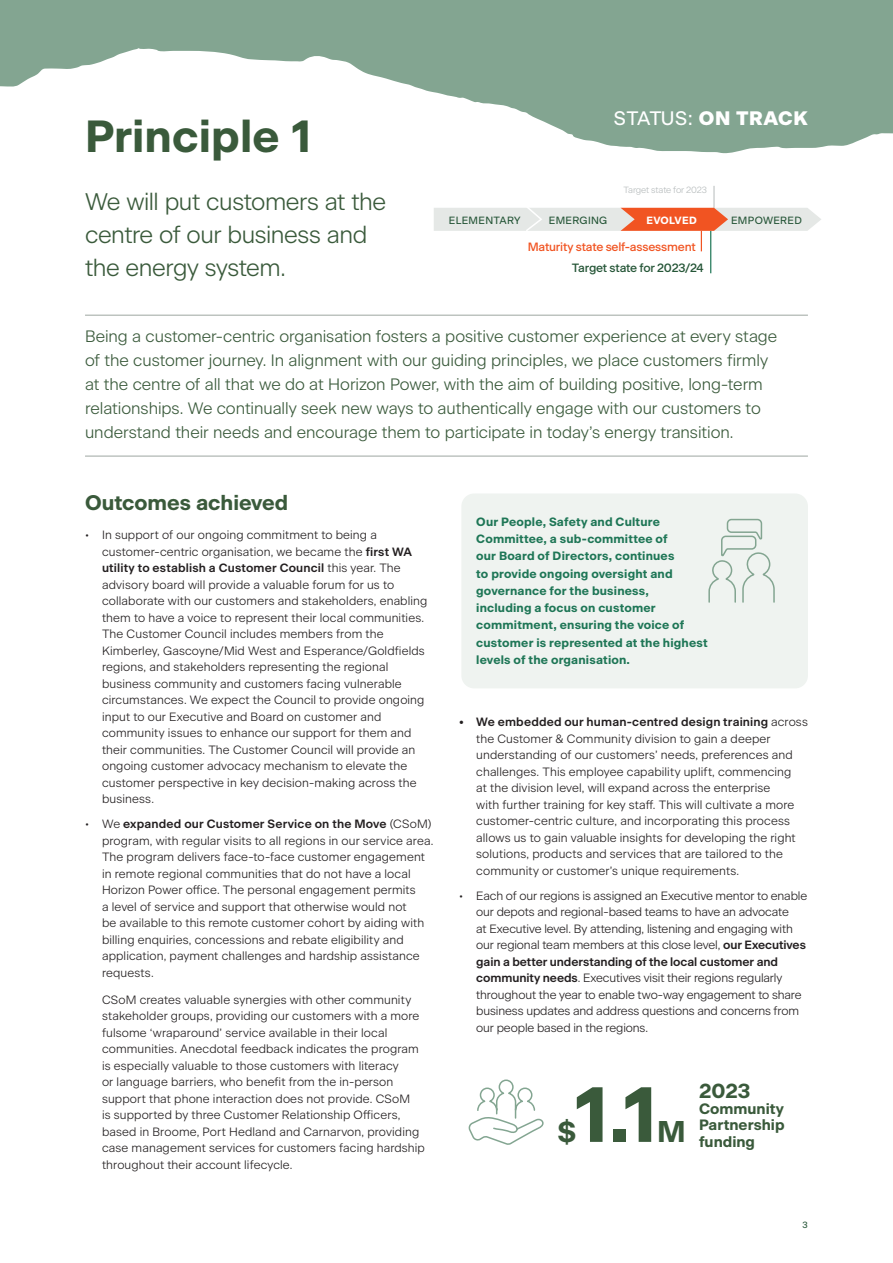
<style>
.page{position:relative;width:893px;height:1263px;background:#83a591}
.page>*{position:absolute;margin:0;border:0;box-sizing:border-box;transform-origin:0 0}
.Table___title{font:700 78px "Beausite Classic";color:#3a5a3b}
.t1{font:700 45px "Beausite Classic";color:#3a5a3b}
.Table___title-2{font:700 30px "Beausite Classic";color:#3a5a3b}
.t2{font:300 24px/33px "Beausite Classic";letter-spacing:-.015em;color:#3a5a3b}
.Principle___title{font:700 21px "Beausite Classic";color:#3a5a3b}
.Table___title-3{font:700 20.25px "Beausite Classic";color:#3a5a3b}
.t3{font:19.5px "Beausite Classic";letter-spacing:-.05em;color:#fff}
.t4{font:300 16.5px/24px "Beausite Classic";letter-spacing:-.005em;color:#3a5a3b}
.Table___title-4{font:700 15px/16.5px "Beausite Classic";color:#3a5a3b;text-align:justify}
.t5{font:300 12px/16.5px "Beausite Classic";letter-spacing:.01em;color:#231f20}
.t6{font:300 12px/16.5px "Beausite Classic";letter-spacing:-.01em;color:#231f20}
.t7{font:700 12px/17.2px "Beausite Classic";letter-spacing:.015em;color:#1e7656}
.t8{font:500 12px "Beausite Classic";letter-spacing:-.015em;color:#f15422}
.t9{font:500 12px "Beausite Classic";letter-spacing:-.02em;color:#255537}
.t10{font:10.5px "Beausite Classic";letter-spacing:.03em;color:#255537}
.t11{font:700 10.5px "Beausite Classic";letter-spacing:.03em;color:#fff}
.t12{font:300 9px "Beausite Classic";letter-spacing:-.015em;color:#b6bbbc}
.t13{font:9px "Beausite Classic";color:#255537}
.s1{font-weight:900}
.s2{font-weight:600}
</style>
<div class="page">
<div style="left:0;top:48px;width:893px;height:1215px;background:#fff"></div>
<hr style="left:85px;top:455px;width:723px;height:2px;background:#a8b0ab">
<hr style="left:85px;top:315px;width:723px;height:1px;background:#a8b0ab">
<hr style="left:710px;top:231px;width:1px;height:42px;background:#1e7656">
<svg style="left:434px;top:186px;width:387px;height:65px;background:#f6e9e4"></svg>
<div style="left:461px;top:493px;width:347px;height:195px;background:#eff3f0;border-radius:13px"></div>
<svg style="left:708px;top:518px;width:67px;height:85px"></svg>
<svg style="left:468px;top:1079px;width:81px;height:67px;background:#f1f4f2"></svg>
<p class="t1" style="left:85px;top:102px;width:228px">Principle 1</p>
<p class="t2" style="left:85px;top:183px;width:303px">We will put customers at the centre of our business and the energy system.</p>
<p class="t3" style="left:614px;top:104px;width:195px">STATUS: <span class="s1">ON TRACK</span></p>
<p class="t12" style="left:623px;top:183px;width:85px">Target state for 2023</p>
<p class="t10" style="left:449px;top:212px;width:73px">ELEMENTARY</p>
<p class="t10" style="left:549px;top:212px;width:60px">EMERGING</p>
<p class="t11" style="left:646px;top:212px;width:52px">EVOLVED</p>
<p class="t10" style="left:731px;top:212px;width:72px">EMPOWERED</p>
<p class="t8" style="left:528px;top:237px;width:170px">Maturity state self-assessment</p>
<p class="t9" style="left:572px;top:259px;width:133px">Target state for 2023/24</p>
<p class="t4" style="left:85px;top:323px;width:694px">Being a customer-centric organisation fosters a positive customer experience at every stage of the customer journey. In alignment with our guiding principles, we place customers firmly at the centre of all that we do at Horizon Power, with the aim of building positive, long-term relationships. We continually seek new ways to authentically engage with our customers to understand their needs and encourage them to participate in today’s energy transition.</p>
<p class="Principle___title" style="left:85px;top:486px;width:205px">Outcomes achieved</p>
<p class="t5" style="left:102px;top:526px;width:327px;text-indent:-17px">• In support of our ongoing commitment to being a customer-centric organisation, we became the <span class="s2">first WA utility to establish a Customer Council</span> this year. The advisory board will provide a valuable forum for us to collaborate with our customers and stakeholders, enabling them to have a voice to represent their local communities.<br>The Customer Council includes members from the Kimberley, Gascoyne/Mid West and Esperance/Goldfields regions, and stakeholders representing the regional business community and customers facing vulnerable circumstances. We expect the Council to provide ongoing input to our Executive and Board on customer and community issues to enhance our support for them and their communities. The Customer Council will provide an ongoing customer advocacy mechanism to elevate the customer perspective in key decision-making across the business.</p>
<p class="t5" style="left:102px;top:815px;width:333px;text-indent:-17px">• We <span class="s2">expanded our Customer Service on the Move</span> (CSoM) program, with regular visits to all regions in our service area.<br>The program delivers face-to-face customer engagement in remote regional communities that do not have a local Horizon Power office. The personal engagement permits<br>a level of service and support that otherwise would not<br>be available to this remote customer cohort by aiding with billing enquiries, concessions and rebate eligibility and application, payment challenges and hardship assistance requests.</p>
<p class="t5" style="left:102px;top:990px;width:324px">CSoM creates valuable synergies with other community stakeholder groups, providing our customers with a more fulsome ‘wraparound’ service available in their local communities. Anecdotal feedback indicates the program is especially valuable to those customers with literacy<br>or language barriers, who benefit from the in-person support that phone interaction does not provide. CSoM<br>is supported by three Customer Relationship Officers, based in Broome, Port Hedland and Carnarvon, providing case management services for customers facing hardship throughout their account lifecycle.</p>
<p class="t7" style="left:476px;top:512px;width:233px">Our People, Safety and Culture<br>Committee, a sub-committee of<br>our Board of Directors, continues<br>to provide ongoing oversight and governance for the business,<br>including a focus on customer commitment, ensuring the voice of customer is represented at the highest levels of the organisation.</p>
<p class="t5" style="left:476px;top:713px;width:333px;text-indent:-17px"><span class="s2">• We embedded our human-centred design training</span> across the Customer &amp; Community division to gain a deeper understanding of our customers’ needs, preferences and challenges. This employee capability uplift, commencing<br>at the division level, will expand across the enterprise<br>with further training for key staff. This will cultivate a more customer-centric culture, and incorporating this process allows us to gain valuable insights for developing the right solutions, products and services that are tailored to the community or customer’s unique requirements.</p>
<p class="t6" style="left:476px;top:886px;width:333px;text-indent:-17px">• Each of our regions is assigned an Executive mentor to enable our depots and regional-based teams to have an advocate<br>at Executive level. By attending, listening and engaging with our regional team members at this close level, <span class="s2">our Executives gain a better understanding of the local customer and community needs</span>. Executives visit their regions regularly throughout the year to enable two-way engagement to share business updates and address questions and concerns from our people based in the regions.</p>
<p class="Table___title" style="left:574px;top:1055px;width:84px">1.1</p>
<p class="Table___title-2" style="left:557px;top:1108px;width:21px">$</p>
<p class="Table___title-2" style="left:657px;top:1108px;width:30px">M</p>
<p class="Table___title-3" style="left:699px;top:1075px;width:53px">2023</p>
<p class="Table___title-4" style="left:699px;top:1099px;width:87px">Community Partnership funding</p>
<p class="t13" style="left:803px;top:1218px;width:7px">3</p>
</div>
